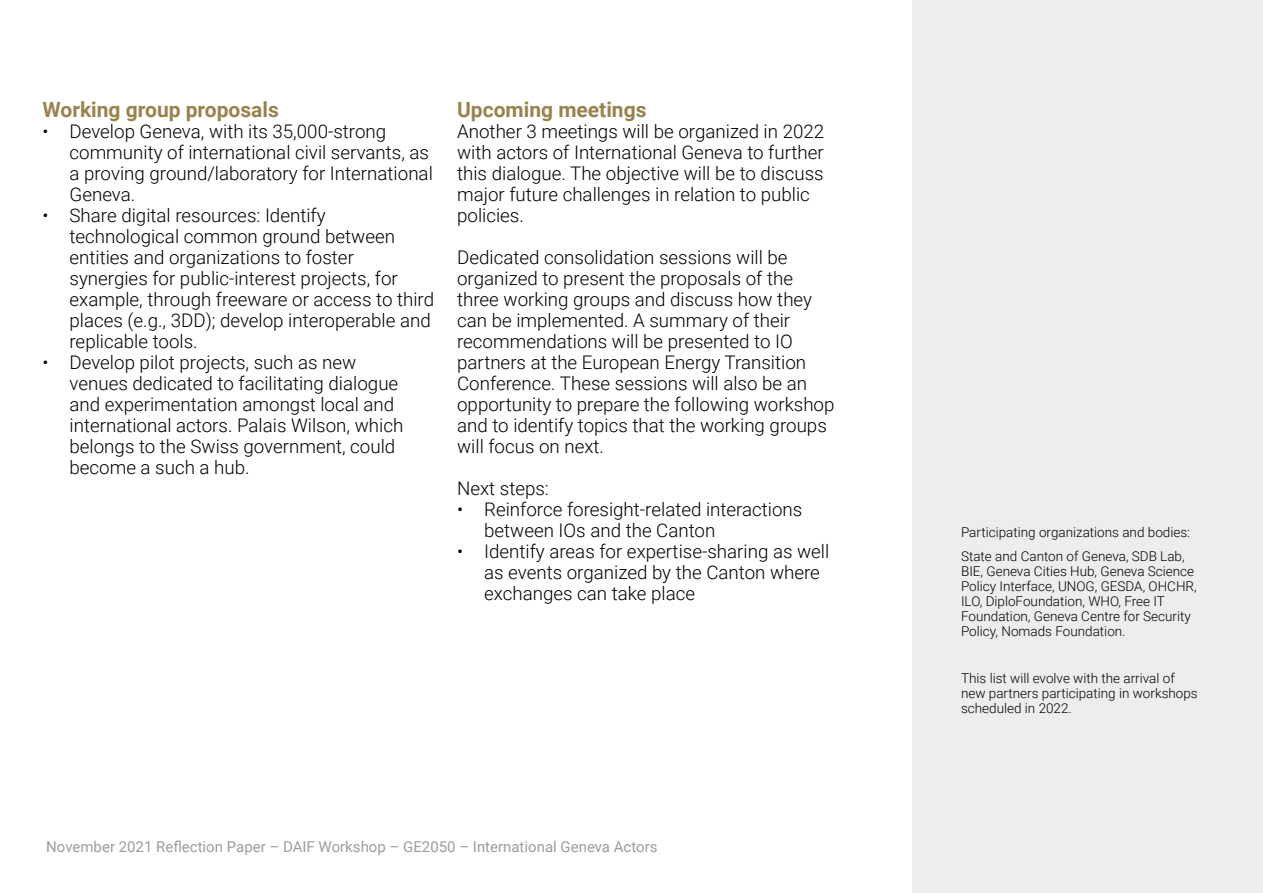
<style>
.page{position:relative;width:1263px;height:893px;background:#fff}
.page>*{position:absolute;margin:0;border:0;box-sizing:border-box;transform-origin:0 0}
.t1{font:700 21px "Roboto";color:#99824d}
.t2{font:300 18.75px/21px "Roboto";color:#000}
.t3{font:15px "Roboto";color:#9d9d9c}
.t4{font:300 13.5px/15px "Roboto";color:#000}
</style>
<div class="page">
<div style="left:912px;top:0;width:351px;height:893px;background:#ededed"></div>
<p class="t1" style="left:43px;top:95px;width:238px">Working group proposals</p>
<p class="t2" style="left:70px;top:120px;width:365px;text-indent:-27px">• Develop Geneva, with its 35,000-strong community of international civil servants, as a proving ground/laboratory for International Geneva.</p>
<p class="t2" style="left:70px;top:204px;width:366px;text-indent:-27px">• Share digital resources: Identify technological common ground between entities and organizations to foster synergies for public-interest projects, for example, through freeware or access to third places (e.g., 3DD); develop interoperable and replicable tools.</p>
<p class="t2" style="left:70px;top:351px;width:335px;text-indent:-27px">• Develop pilot projects, such as new venues dedicated to facilitating dialogue and experimentation amongst local and international actors. Palais Wilson, which belongs to the Swiss government, could become a such a hub.</p>
<p class="t1" style="left:457px;top:95px;width:191px">Upcoming meetings</p>
<p class="t2" style="left:457px;top:120px;width:369px">Another 3 meetings will be organized in 2022 with actors of International Geneva to further this dialogue. The objective will be to discuss major future challenges in relation to public policies.</p>
<p class="t2" style="left:457px;top:246px;width:379px">Dedicated consolidation sessions will be organized to present the proposals of the three working groups and discuss how they can be implemented. A summary of their recommendations will be presented to IO partners at the European Energy Transition Conference. These sessions will also be an opportunity to prepare the following workshop and to identify topics that the working groups will focus on next.</p>
<p class="t2" style="left:457px;top:477px;width:93px">Next steps:</p>
<p class="t2" style="left:484px;top:498px;width:320px;text-indent:-27px">• Reinforce foresight-related interactions between IOs and the Canton</p>
<p class="t2" style="left:484px;top:540px;width:347px;text-indent:-27px">• Identify areas for expertise-sharing as well as events organized by the Canton where exchanges can take place</p>
<p class="t3" style="left:46px;top:836px;width:613px">November 2021 Reflection Paper – DAIF Workshop – GE2050 – International Geneva Actors</p>
<p class="t4" style="left:961px;top:520px;width:230px;line-height:23.5px">Participating organizations and bodies:<br>State and Canton of Geneva, SDB Lab,</p>
<p class="t4" style="left:961px;top:563px;width:237px">BIE, Geneva Cities Hub, Geneva Science Policy Interface, UNOG, GESDA, OHCHR, ILO, DiploFoundation, WHO, Free IT Foundation, Geneva Centre for Security Policy, Nomads Foundation.</p>
<p class="t4" style="left:961px;top:670px;width:238px">This list will evolve with the arrival of new partners participating in workshops scheduled in 2022.</p>
</div>
